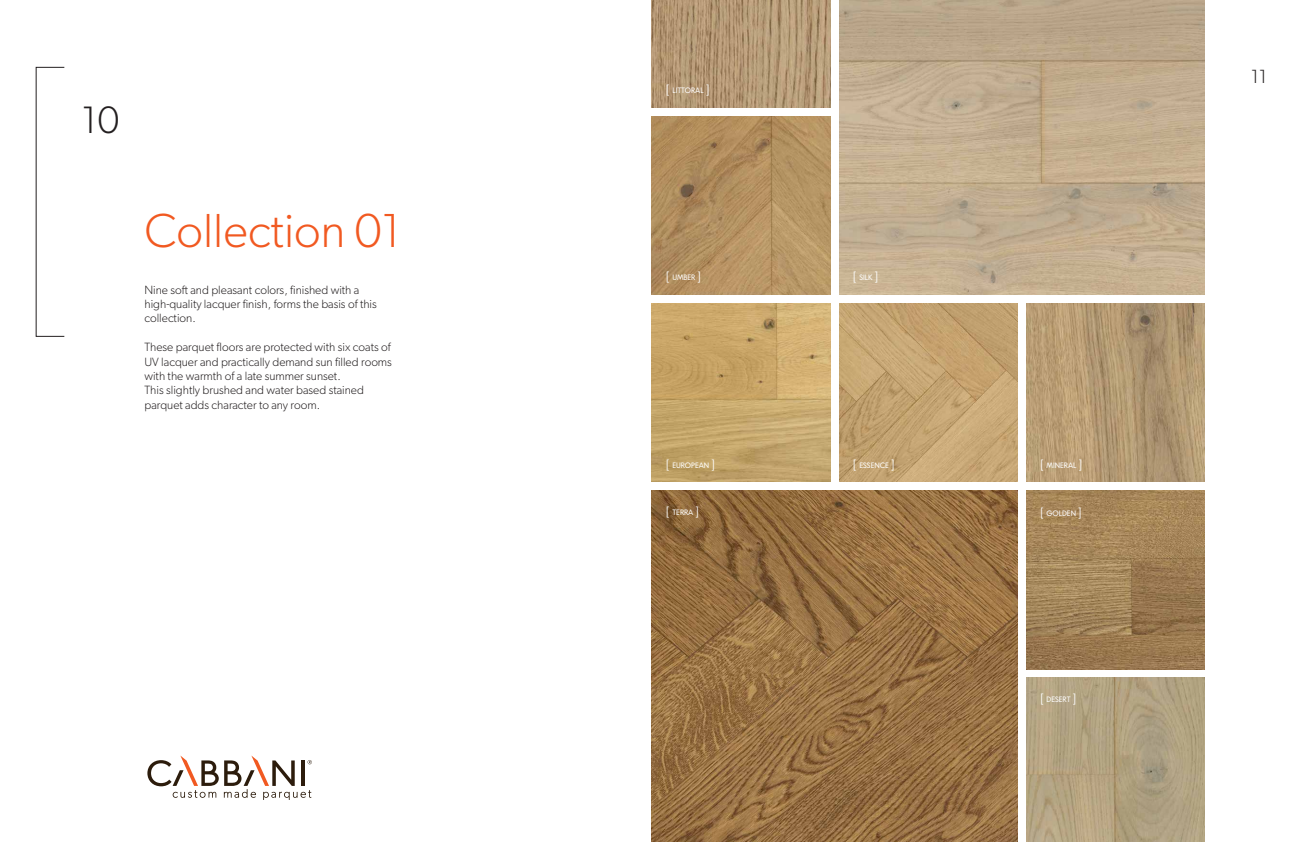
<style>
.page{position:relative;width:1304px;height:842px;background:#fff}
.page>*{position:absolute;margin:0;border:0;box-sizing:border-box;transform-origin:0 0}
.t1{font:300 47.9px "Gibson";color:#f15921}
.t2{font:300 38.3px "Gibson";color:#231f20}
.t3{font:300 19.2px "Gibson";color:#231f20}
.t4{font:300 12px/14.4px "Gibson";color:#231f20}
.t5{font:7.7px "JT Energy";color:#fff}
.s1{font-weight:300;font-size:10.7px}
</style>
<div class="page">
<img style="left:839px;top:0;width:366px;height:295px">
<img style="left:652px;top:303px;width:179px;height:179px">
<img style="left:1026px;top:490px;width:179px;height:179px">
<img style="left:1026px;top:677px;width:179px;height:165px">
<img style="left:652px;top:116px;width:179px;height:179px">
<img style="left:1026px;top:303px;width:179px;height:179px">
<img style="left:839px;top:303px;width:179px;height:179px">
<img style="left:652px;top:0;width:179px;height:108px">
<img style="left:652px;top:490px;width:366px;height:352px">
<svg style="left:147px;top:755px;width:165px;height:45px"></svg>
<h2 class="t2" style="left:82px;top:96px;width:39px">10</h2>
<h1 class="t1" style="left:144px;top:201px;width:259px">Collection 01</h1>
<p class="t4" style="left:144px;top:282px;width:234px">Nine soft and pleasant colors, finished with a high-quality lacquer finish, forms the basis of this collection.</p>
<p class="t4" style="left:144px;top:340px;width:249px">These parquet floors are protected with six coats of UV lacquer and practically demand sun filled rooms with the warmth of a late summer sunset.<br>This slightly brushed and water based stained parquet adds character to any room.</p>
<p class="t5" style="left:666px;top:84px;width:45px"><span class="s1">[</span> LITTORAL <span class="s1">]</span></p>
<p class="t5" style="left:666px;top:271px;width:36px"><span class="s1">[</span> UMBER <span class="s1">]</span></p>
<p class="t5" style="left:853px;top:271px;width:26px"><span class="s1">[</span> SILK <span class="s1">]</span></p>
<p class="t5" style="left:666px;top:459px;width:50px"><span class="s1">[</span> EUROPEAN <span class="s1">]</span></p>
<p class="t5" style="left:853px;top:459px;width:43px"><span class="s1">[</span> ESSENCE <span class="s1">]</span></p>
<p class="t5" style="left:1040px;top:459px;width:43px"><span class="s1">[</span> MINERAL <span class="s1">]</span></p>
<p class="t5" style="left:1040px;top:507px;width:43px"><span class="s1">[</span> GOLDEN <span class="s1">]</span></p>
<p class="t5" style="left:666px;top:506px;width:34px"><span class="s1">[</span> TERRA <span class="s1">]</span></p>
<p class="t5" style="left:1040px;top:693px;width:37px"><span class="s1">[</span> DESERT <span class="s1">]</span></p>
<h3 class="t3" style="left:1251px;top:65px;width:17px">11</h3>
</div>
